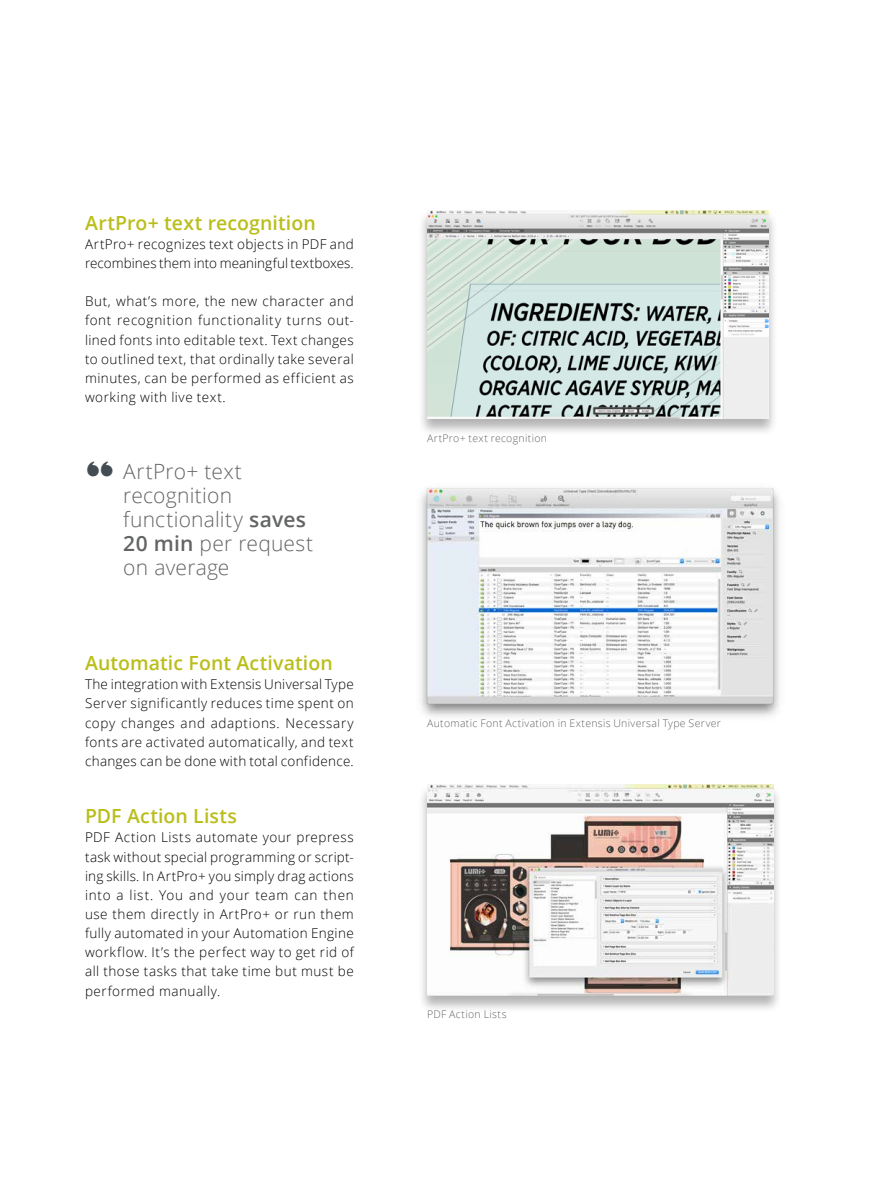
<style>
.page{position:relative;width:893px;height:1187px;background:#fff}
.page>*{position:absolute;margin:0;border:0;box-sizing:border-box;transform-origin:0 0}
.t1{font:300 21px/24px "Open Sans";letter-spacing:.01em;color:#636466}
.t2{font:600 19.5px "Open Sans";letter-spacing:.005em;color:#babe1a}
.t3{font:300 13.5px/19.2px "Open Sans";letter-spacing:.035em;color:#000;text-align:justify}
.t4{font:300 13.5px/19.2px "Open Sans";letter-spacing:.01em;color:#000}
.t5{font:300 10.5px "Open Sans";letter-spacing:.03em;color:#636466}
.s1{font-weight:600}
</style>
<div class="page">
<div style="left:418px;top:210px;width:360px;height:226px;background:#000;opacity:.3"></div>
<img style="left:427px;top:210px;width:342px;height:208px">
<img style="left:420px;top:487px;width:359px;height:230px">
<div style="left:418px;top:784px;width:364px;height:229px;background:#000;opacity:.3"></div>
<img style="left:427px;top:784px;width:346px;height:211px">
<h2 class="t2" style="left:85px;top:209px;width:232px">ArtPro+ text recognition</h2>
<p class="t4" style="left:85px;top:234px;width:270px">ArtPro+ recognizes text objects in PDF and recombines them into meaningful textboxes.</p>
<p class="t3" style="left:85px;top:291px;width:270px">But, what’s more, the new character and font recognition functionality turns out&shy;lined fonts into editable text. Text changes to outlined text, that ordinally take several minutes, can be performed as efficient as working with live text.</p>
<h1 class="t1" style="left:123px;top:458px;width:191px">ArtPro+ text recognition functionality <span class="s1">saves<br>20 min</span> per request on average</h1>
<h2 class="t2" style="left:85px;top:649px;width:249px">Automatic Font Activation</h2>
<p class="t3" style="left:85px;top:674px;width:270px">The integration with Extensis Universal Type Server significantly reduces time spent on copy changes and adaptions. Necessary fonts are activated automatically, and text changes can be done with total confidence.</p>
<h2 class="t2" style="left:85px;top:802px;width:154px">PDF Action Lists</h2>
<p class="t3" style="left:85px;top:827px;width:270px">PDF Action Lists automate your prepress task without special programming or script&shy;ing skills. In ArtPro+ you simply drag actions into a list. You and your team can then use them directly in ArtPro+ or run them fully automated in your Automation Engine workflow. It’s the perfect way to get rid of all those tasks that take time but must be performed manually.</p>
<p class="t5" style="left:427px;top:431px;width:121px">ArtPro+ text recognition</p>
<p class="t5" style="left:427px;top:715px;width:295px">Automatic Font Activation in Extensis Universal Type Server</p>
<p class="t5" style="left:427px;top:1006px;width:81px">PDF Action Lists</p>
</div>
